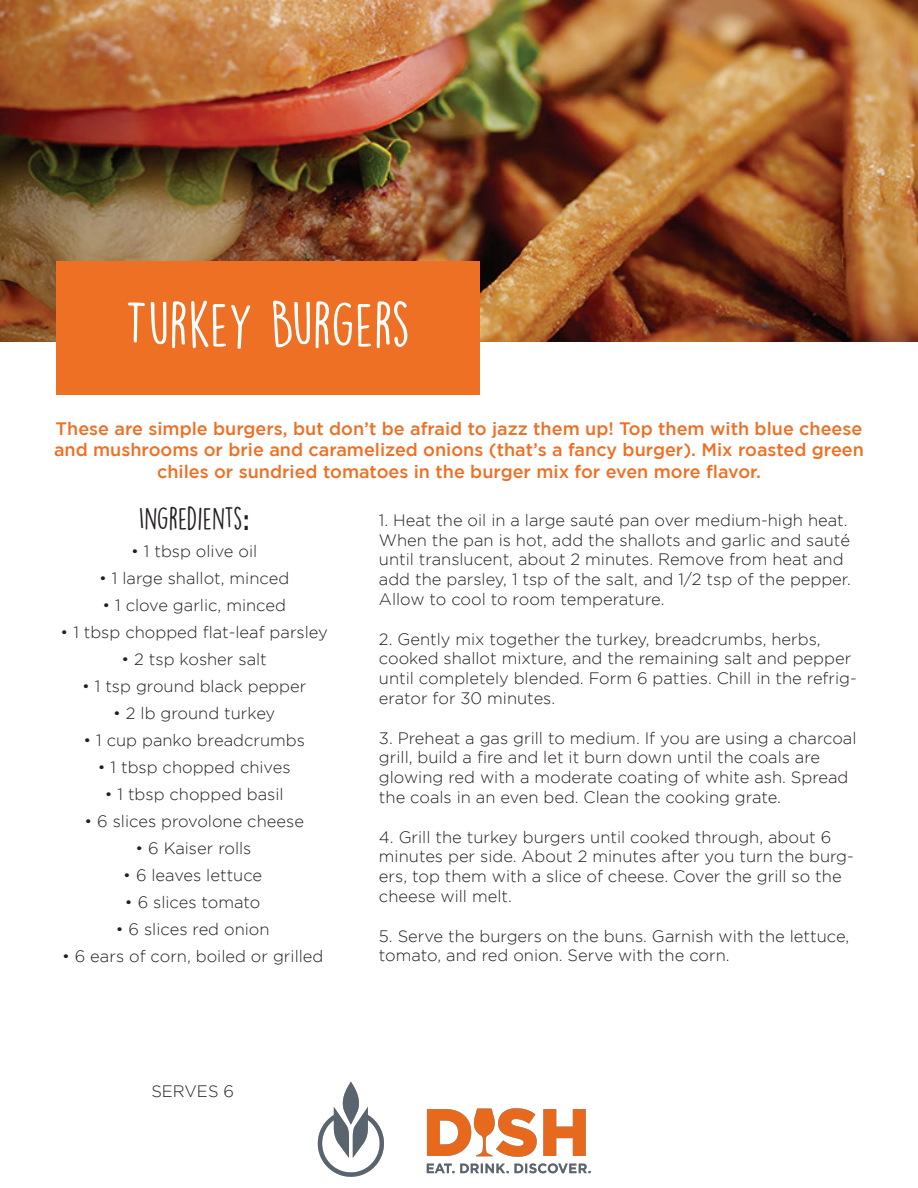
<style>
.page{position:relative;width:918px;height:1188px;background:#fff}
.page>*{position:absolute;margin:0;border:0;box-sizing:border-box;transform-origin:0 0}
.t1{font:57px "DK Lemon Yellow Sun";color:#fff}
.t2{font:28.5px "DK Lemon Yellow Sun";color:#231f20}
.t3{font:500 18px/21.6px "Gotham";color:#ed7025;text-align:center}
.t4{font:300 16.5px/19.8px "Gotham";color:#231f20}
.s1{font-family:"Raleway";font-weight:700}
</style>
<div class="page">
<img style="left:0;top:0;width:918px;height:341px">
<div style="left:56px;top:261px;width:424px;height:134px;background:#ed7025"></div>
<img style="left:317px;top:1081px;width:274px;height:96px">
<h1 class="t1" style="left:125px;top:290px;width:287px">TURKEY BURGERS</h1>
<p class="t3" style="left:54px;top:417px;width:811px">These are simple burgers, but don’t be afraid to jazz them up! Top them with blue cheese and mushrooms or brie and caramelized onions (that’s a fancy burger). Mix roasted green chiles or sundried tomatoes in the burger mix for even more flavor.</p>
<h2 class="t2" style="left:139px;top:501px;width:112px">INGREDIENTS<span class="s1">:</span></h2>
<p class="t4" style="left:131px;top:541px;width:127px">• 1 tbsp olive oil</p>
<p class="t4" style="left:99px;top:568px;width:191px">• 1 large shallot, minced</p>
<p class="t4" style="left:103px;top:595px;width:185px">• 1 clove garlic, minced</p>
<p class="t4" style="left:61px;top:622px;width:269px">• 1 tbsp chopped flat-leaf parsley</p>
<p class="t4" style="left:122px;top:649px;width:147px">• 2 tsp kosher salt</p>
<p class="t4" style="left:82px;top:676px;width:226px">• 1 tsp ground black pepper</p>
<p class="t4" style="left:113px;top:703px;width:164px">• 2 lb ground turkey</p>
<p class="t4" style="left:84px;top:730px;width:223px">• 1 cup panko breadcrumbs</p>
<p class="t4" style="left:98px;top:757px;width:194px">• 1 tbsp chopped chives</p>
<p class="t4" style="left:105px;top:784px;width:180px">• 1 tbsp chopped basil</p>
<p class="t4" style="left:85px;top:811px;width:221px">• 6 slices provolone cheese</p>
<p class="t4" style="left:135px;top:838px;width:118px">• 6 Kaiser rolls</p>
<p class="t4" style="left:123px;top:865px;width:140px">• 6 leaves lettuce</p>
<p class="t4" style="left:125px;top:892px;width:137px">• 6 slices tomato</p>
<p class="t4" style="left:116px;top:919px;width:155px">• 6 slices red onion</p>
<p class="t4" style="left:62px;top:946px;width:263px">• 6 ears of corn, boiled or grilled</p>
<p class="t4" style="left:151px;top:1081px;width:84px">SERVES 6</p>
<p class="t4" style="left:379px;top:510px;width:473px">1. Heat the oil in a large sauté pan over medium-high heat.<br>When the pan is hot, add the shallots and garlic and sauté until translucent, about 2 minutes. Remove from heat and add the parsley, 1 tsp of the salt, and 1/2 tsp of the pepper.<br>Allow to cool to room temperature.</p>
<p class="t4" style="left:379px;top:629px;width:479px">2. Gently mix together the turkey, breadcrumbs, herbs, cooked shallot mixture, and the remaining salt and pepper until completely blended. Form 6 patties. Chill in the refrig&shy;erator for 30 minutes.</p>
<p class="t4" style="left:379px;top:728px;width:479px">3. Preheat a gas grill to medium. If you are using a charcoal grill, build a fire and let it burn down until the coals are glowing red with a moderate coating of white ash. Spread the coals in an even bed. Clean the cooking grate.</p>
<p class="t4" style="left:379px;top:827px;width:476px">4. Grill the turkey burgers until cooked through, about 6 minutes per side. About 2 minutes after you turn the burg&shy;ers, top them with a slice of cheese. Cover the grill so the cheese will melt.</p>
<p class="t4" style="left:379px;top:926px;width:472px">5. Serve the burgers on the buns. Garnish with the lettuce, tomato, and red onion. Serve with the corn.</p>
</div>
